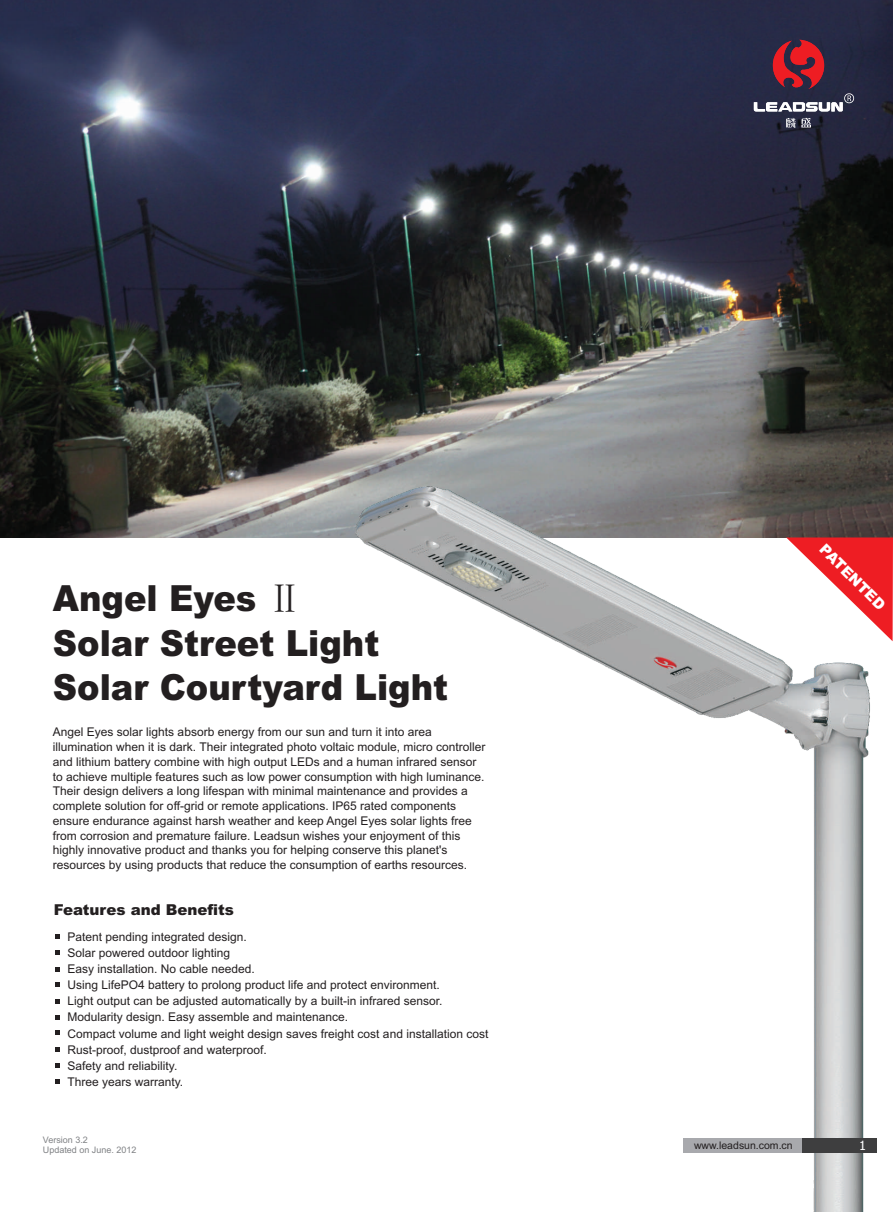
<style>
.page{position:relative;width:893px;height:1212px;background:#fff}
.page>*{position:absolute;margin:0;border:0;box-sizing:border-box;transform-origin:0 0}
.t1{font:900 36px/44.4px "Arial";color:#231f20;scale:.94 1}
.t2{font:900 15px "Arial";color:#231f20}
.t3{font:900 14.7px "Arial";color:#fff}
.t4{font:12.75px "Tahoma";color:#fff}
.t5{font:12px/14.7px "Arial";color:#231f20}
.t6{font:10.5px "Arial";color:#231f20}
.t7{font:9px/10.1px "Arial";color:#808285}
.s1{font-family:"Sim Sun";font-weight:400}
</style>
<div class="page">
<img style="left:0;top:0;width:893px;height:537px">
<svg style="left:881px;top:537px;width:12px;height:104px"></svg>
<svg style="left:55px;top:934px;width:5px;height:5px"></svg>
<svg style="left:55px;top:950px;width:5px;height:5px"></svg>
<svg style="left:55px;top:967px;width:5px;height:5px"></svg>
<svg style="left:55px;top:982px;width:5px;height:4px"></svg>
<svg style="left:55px;top:999px;width:5px;height:5px"></svg>
<svg style="left:55px;top:1015px;width:5px;height:5px"></svg>
<svg style="left:55px;top:1030px;width:5px;height:5px"></svg>
<svg style="left:55px;top:1047px;width:5px;height:5px"></svg>
<svg style="left:55px;top:1063px;width:5px;height:5px"></svg>
<svg style="left:786px;top:118px;width:25px;height:10px"></svg>
<svg style="left:754px;top:40px;width:100px;height:71px;background:#5d374b"></svg>
<img style="left:286px;top:432px;width:595px;height:780px">
<div style="left:683px;top:1138px;width:120px;height:14px;background:#a8a9ad"></div>
<div style="left:803px;top:1138px;width:74px;height:14px;background:#3e3e3f"></div>
<svg style="left:55px;top:1079px;width:5px;height:5px"></svg>
<h1 class="t1" style="left:53px;top:580px;width:422px">Angel Eyes <span class="s1">Ⅱ<br></span>Solar Street Light<br>Solar Courtyard Light</h1>
<p class="t5" style="left:53px;top:726px;width:434px">Angel Eyes solar lights absorb energy from our sun and turn it into area illumination when it is dark. Their integrated photo voltaic module, micro controller and lithium battery combine with high output LEDs and a human infrared sensor to achieve multiple features such as low power consumption with high luminance.<br>Their design delivers a long lifespan with minimal maintenance and provides a complete solution for off-grid or remote applications. IP65 rated components ensure endurance against harsh weather and keep Angel Eyes solar lights free from corrosion and premature failure. Leadsun wishes your enjoyment of this highly innovative product and thanks you for helping conserve this planet's resources by using products that reduce the consumption of earths resources.</p>
<p class="t2" style="left:54px;top:904px;width:182px">Features and Benefits</p>
<p class="t5" style="left:67px;top:930px;width:422px;line-height:16px">Patent pending integrated design.<br>Solar powered outdoor lighting<br>Easy installation. No cable needed.<br>Using LifePO4 battery to prolong product life and protect environment.<br>Light output can be adjusted automatically by a built-in infrared sensor.<br>Modularity design. Easy assemble and maintenance.<br>Compact volume and light weight design saves freight cost and installation cost Rust-proof, dustproof and waterproof.<br>Safety and reliability.<br>Three years warranty.</p>
<p class="t7" style="left:43px;top:1136px;width:95px">Version 3.2<br>Updated on June. 2012</p>
<p class="t3" style="left:826px;top:543px;width:88px;rotate:45deg">PATENTED</p>
<p class="t6" style="left:694px;top:1141px;width:100px">www.leadsun.com.cn</p>
<p class="t4" style="left:859px;top:1140px;width:8px">1</p>
</div>
